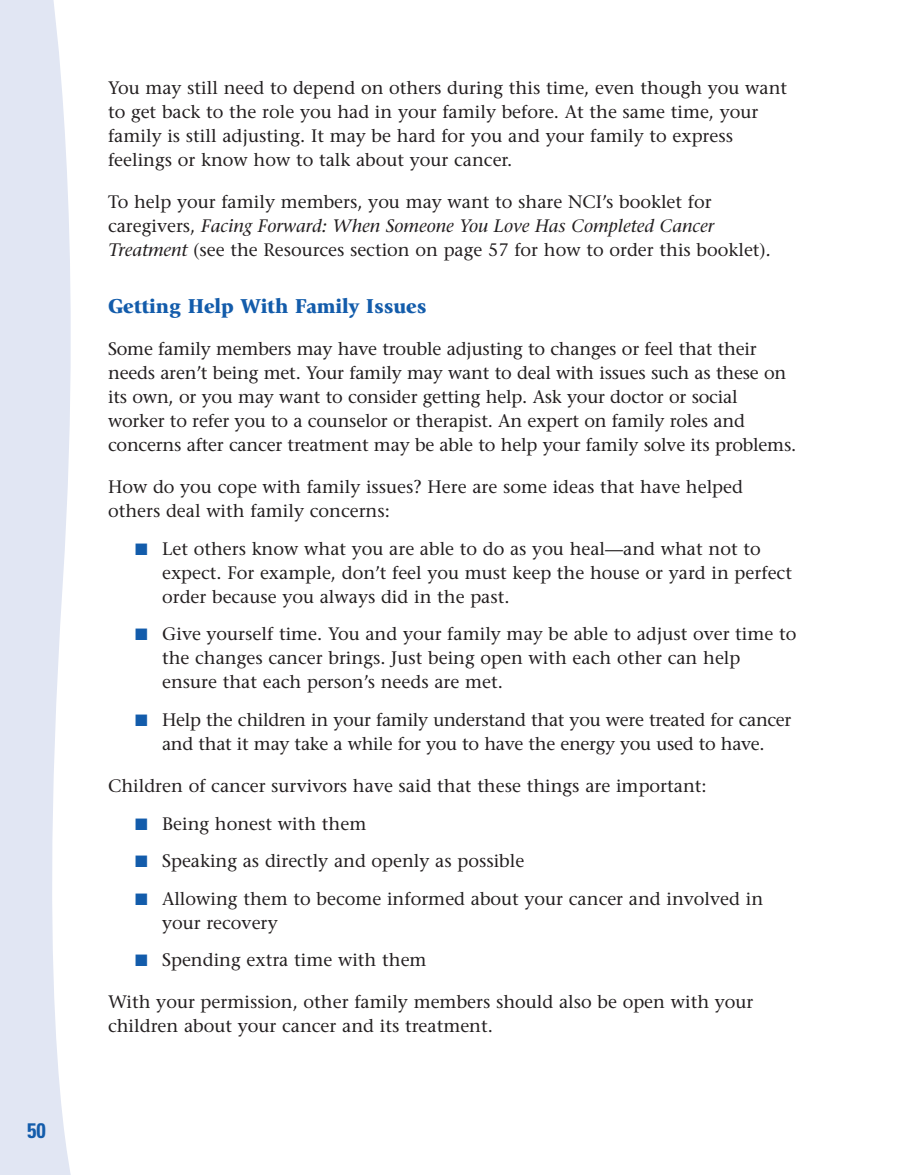
<style>
.page{position:relative;width:905px;height:1175px;background:#fff}
.page>*{position:absolute;margin:0;border:0;box-sizing:border-box;transform-origin:0 0}
.t1{font:900 21px "Giovanni";color:#135cab}
.t2{font:700 condensed 21px "Univers";color:#135cab}
.t3{font:18px/24px "Stone Serif";color:#231f20}
.s1{font-style:italic}
.s2{color:#135cab}
</style>
<div class="page">
<svg style="left:0;top:0;width:71px;height:1174px;background:#e5e9f4"></svg>
<p class="t2" style="left:27px;top:1122px;width:20px">50</p>
<p class="t3" style="left:108px;top:78px;width:680px">You may still need to depend on others during this time, even though you want to get back to the role you had in your family before. At the same time, your family is still adjusting. It may be hard for you and your family to express feelings or know how to talk about your cancer.</p>
<p class="t3" style="left:108px;top:192px;width:664px">To help your family members, you may want to share NCI’s booklet for caregivers, <span class="s1">Facing Forward: When Someone You Love Has Completed Cancer<br>Treatment</span> (see the Resources section on page 57 for how to order this booklet)<span class="s1">.</span></p>
<p class="t1" style="left:108px;top:298px;width:320px">Getting Help With Family Issues</p>
<p class="t3" style="left:108px;top:339px;width:689px">Some family members may have trouble adjusting to changes or feel that their needs aren’t being met. Your family may want to deal with issues such as these on its own, or you may want to consider getting help. Ask your doctor or social worker to refer you to a counselor or therapist. An expert on family roles and concerns after cancer treatment may be able to help your family solve its problems.</p>
<p class="t3" style="left:108px;top:477px;width:636px">How do you cope with family issues? Here are some ideas that have helped others deal with family concerns:</p>
<p class="t3" style="left:162px;top:538px;width:631px;text-indent:-27px"><span class="s2">■</span> Let others know what you are able to do as you heal—and what not to expect. For example, don’t feel you must keep the house or yard in perfect order because you always did in the past.</p>
<p class="t3" style="left:162px;top:624px;width:636px;text-indent:-27px"><span class="s2">■</span> Give yourself time. You and your family may be able to adjust over time to the changes cancer brings. Just being open with each other can help ensure that each person’s needs are met.</p>
<p class="t3" style="left:135px;top:709px;width:658px;text-align:center"><span class="s2">■</span> Help the children in your family understand that you were treated for cancer and that it may take a while for you to have the energy you used to have.</p>
<p class="t3" style="left:108px;top:775px;width:600px">Children of cancer survivors have said that these things are important:</p>
<p class="t3" style="left:135px;top:813px;width:233px"><span class="s2">■</span> Being honest with them</p>
<p class="t3" style="left:135px;top:850px;width:391px"><span class="s2">■</span> Speaking as directly and openly as possible</p>
<p class="t3" style="left:162px;top:888px;width:602px;text-indent:-27px"><span class="s2">■</span> Allowing them to become informed about your cancer and involved in your recovery</p>
<p class="t3" style="left:135px;top:949px;width:293px"><span class="s2">■</span> Spending extra time with them</p>
<p class="t3" style="left:108px;top:991px;width:647px">With your permission, other family members should also be open with your children about your cancer and its treatment.</p>
</div>
